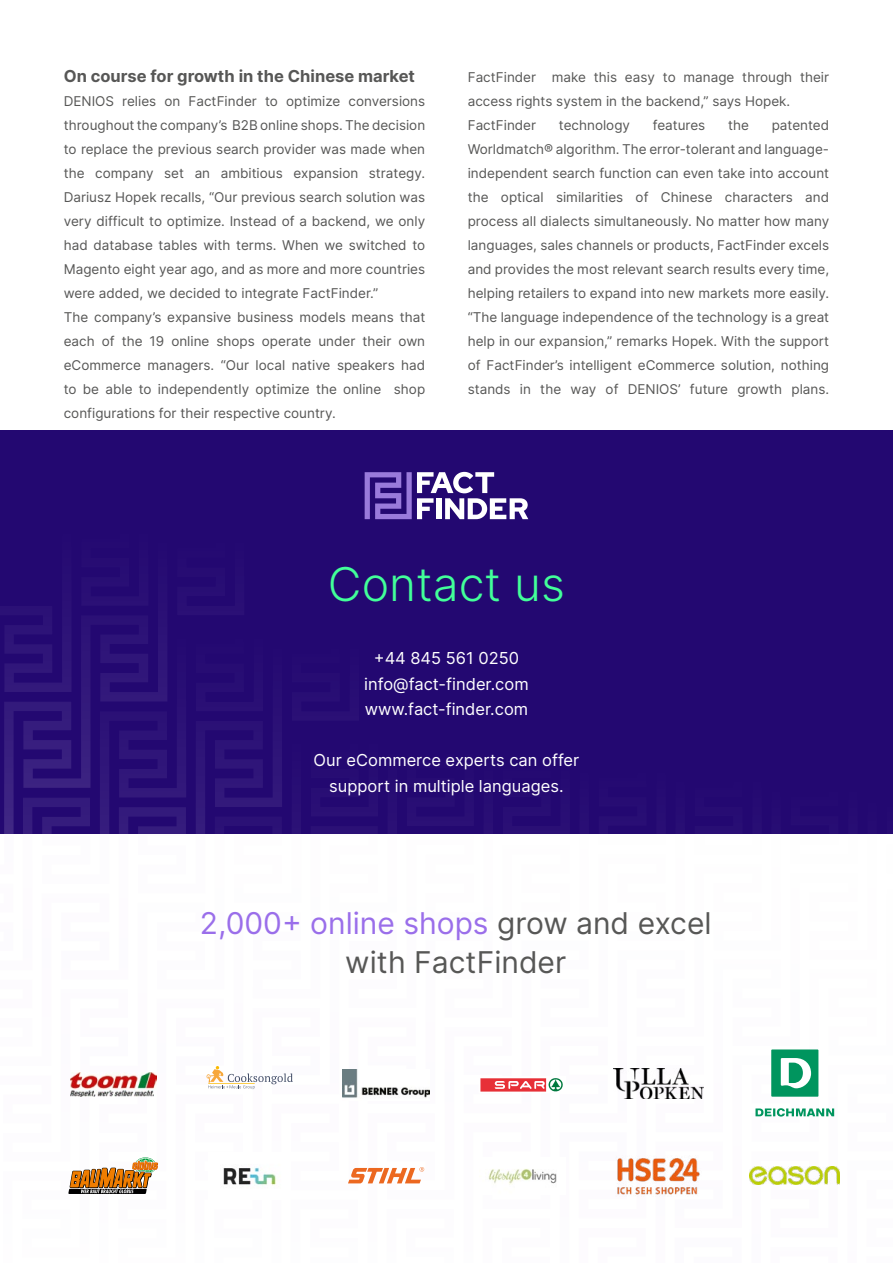
<style>
.page{position:relative;width:893px;height:1263px;background:#fff}
.page>*{position:absolute;margin:0;border:0;box-sizing:border-box;transform-origin:0 0}
.t1{font:300 46.5px "Inter";color:#42ff99}
.t2{font:30px/39px "Inter";color:#575756;text-align:center}
.t3{font:16.5px/25.5px "Inter";color:#fff;text-align:center}
.t4{font:700 16.5px "Inter";color:#575756}
.t5{font:13.5px/24px "Inter";color:#575756}
.s1{color:#9a6eea}
</style>
<div class="page">
<div style="left:0;top:430px;width:893px;height:403px;background:#230871"></div>
<svg style="left:244px;top:741px;width:19px;height:93px"></svg>
<svg style="left:148px;top:635px;width:96px;height:529px"></svg>
<svg style="left:0;top:626px;width:148px;height:447px"></svg>
<svg style="left:68px;top:1158px;width:90px;height:36px"></svg>
<img style="left:343px;top:1069px;width:86px;height:29px">
<img style="left:70px;top:1073px;width:87px;height:24px">
<svg style="left:207px;top:1066px;width:86px;height:23px"></svg>
<img style="left:488px;top:1169px;width:69px;height:16px">
<div style="left:480px;top:1078px;width:66px;height:13px;background:#e73037"></div>
<svg style="left:495px;top:1078px;width:68px;height:14px"></svg>
<img style="left:209px;top:1152px;width:68px;height:34px">
<svg style="left:348px;top:1167px;width:76px;height:16px"></svg>
<img style="left:613px;top:1068px;width:91px;height:30px">
<img style="left:750px;top:1166px;width:90px;height:19px">
<img style="left:617px;top:1158px;width:83px;height:37px">
<svg style="left:755px;top:1108px;width:79px;height:8px"></svg>
<div style="left:771px;top:1049px;width:47px;height:48px;background:#00955e"></div>
<svg style="left:781px;top:1058px;width:30px;height:30px"></svg>
<svg style="left:365px;top:472px;width:163px;height:47px"></svg>
<p class="t4" style="left:64px;top:64px;width:353px">On course for growth in the Chinese market</p>
<p class="t5" style="left:64px;top:89px;width:363px">DENIOS relies on FactFinder to optimize conversions throughout the company’s B2B online shops. The decision to replace the previous search provider was made when the company set an ambitious expansion strategy.<br>Dariusz Hopek recalls, “Our previous search solution was very difficult to optimize. Instead of a backend, we only had database tables with terms. When we switched to Magento eight year ago, and as more and more countries were added, we decided to integrate FactFinder.”<br>The company’s expansive business models means that each of the 19 online shops operate under their own eCommerce managers. “Our local native speakers had to be able to independently optimize the online shop configurations for their respective country.</p>
<p class="t5" style="left:468px;top:65px;width:363px">FactFinder make this easy to manage through their access rights system in the backend,” says Hopek.<br>FactFinder</p>
<p class="t5" style="left:559px;top:113px;width:73px">technology</p>
<p class="t5" style="left:653px;top:113px;width:54px">features</p>
<p class="t5" style="left:728px;top:113px;width:22px">the</p>
<p class="t5" style="left:468px;top:113px;width:363px;text-align:justify;text-indent:304px">patented Worldmatch® algorithm. The error-tolerant and language&shy;independent search function can even take into account the optical similarities of Chinese characters and process all dialects simultaneously. No matter how many languages, sales channels or products, FactFinder excels and provides the most relevant search results every time, helping retailers to expand into new markets more easily. “The language independence of the technology is a great help in our expansion,” remarks Hopek. With the support of FactFinder’s intelligent eCommerce solution, nothing stands in the way of DENIOS’ future growth plans.</p>
<h1 class="t1" style="left:328px;top:551px;width:238px">Contact us</h1>
<p class="t3" style="left:364px;top:645px;width:166px">+44 845 561 0250 info@fact-finder.com www.fact-finder.com</p>
<p class="t3" style="left:314px;top:747px;width:267px">Our eCommerce experts can offer support in multiple languages.</p>
<h2 class="t2" style="left:200px;top:903px;width:513px"><span class="s1">2,000+ online shops</span> grow and excel with FactFinder</h2>
</div>
